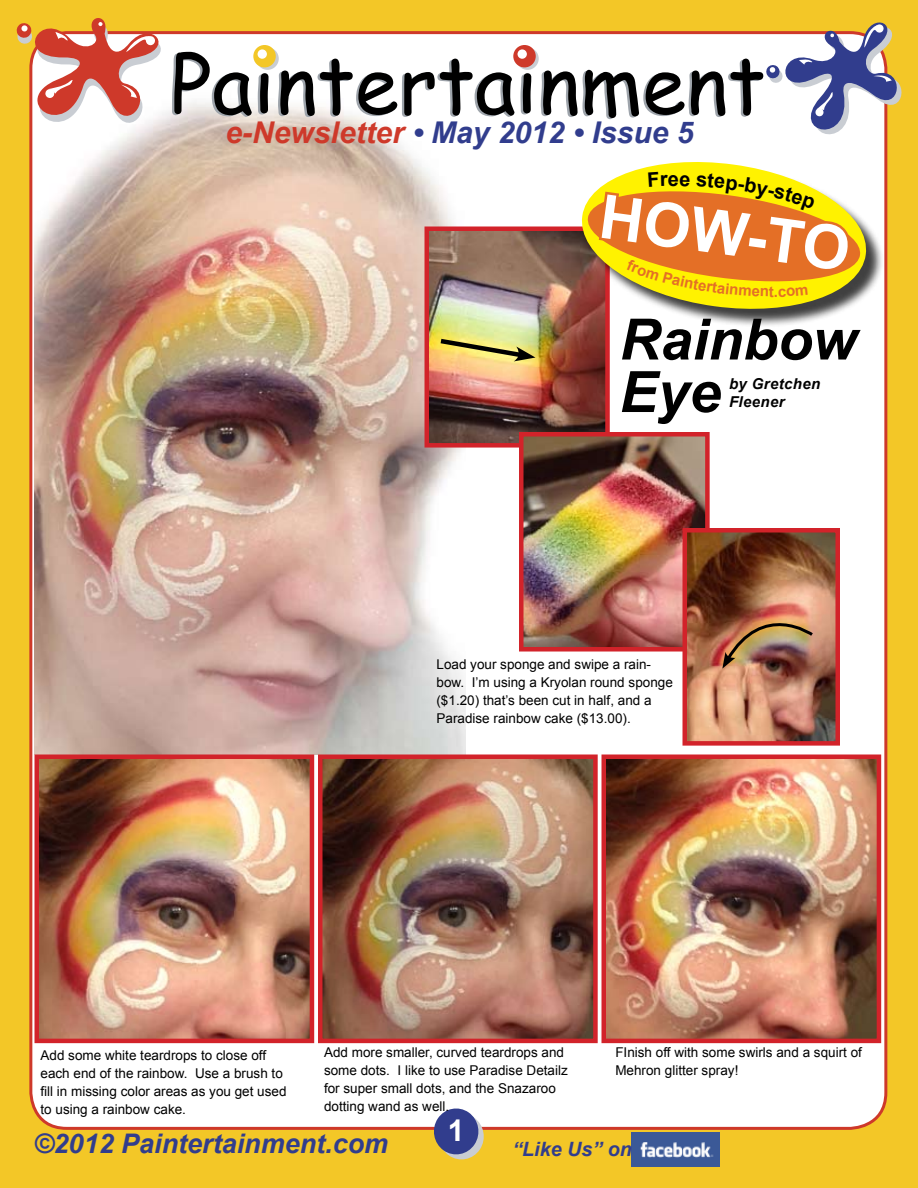
<style>
.page{position:relative;width:918px;height:1188px;background:#f3c727}
.page>*{position:absolute;margin:0;border:0;box-sizing:border-box;transform-origin:0 0}
.t1{font:79.95px "Comic Sans MS";color:#000}
.t2{font:700 61.05px "Arial";color:#fff}
.t3{font:italic 700 57px/52.5px "Arial";color:#000}
.t4{font:italic 700 30px "Arial";color:#313d8d}
.t5{font:700 30px "Arial";color:#fff}
.t6{font:italic 700 27px "Arial";color:#313d8d}
.t7{font:700 20.1px "Arial";color:#000}
.t8{font:italic 700 19.8px "Arial";color:#313d8d}
.t9{font:italic 700 15px/18px "Arial";letter-spacing:.025em;color:#000}
.t10{font:700 15px "Arial";color:#e46f26}
.t11{font:13.5px/18px "Arial";color:#000}
.s1{color:#ce392a}
</style>
<div class="page">
<div style="left:31px;top:33px;width:855px;height:1095px;background:#fff;border-radius:36px"></div>
<svg style="left:765px;top:22px;width:137px;height:129px"></svg>
<svg style="left:431px;top:1108px;width:56px;height:52px"></svg>
<img style="left:34px;top:102px;width:432px;height:653px">
<img style="left:631px;top:1133px;width:89px;height:33px">
<svg style="left:16px;top:18px;width:166px;height:133px"></svg>
<svg style="left:256px;top:47px;width:23px;height:23px"></svg>
<div style="left:253px;top:45px;width:23px;height:22px;background:#f3c727;border-radius:50%"></div>
<div style="left:258px;top:49px;width:9px;height:10px;background:#fff;border-radius:50%"></div>
<svg style="left:516px;top:47px;width:23px;height:23px"></svg>
<div style="left:513px;top:45px;width:23px;height:22px;background:#ce392a;border-radius:50%"></div>
<div style="left:518px;top:49px;width:9px;height:10px;background:#fff;border-radius:50%"></div>
<img style="left:39px;top:759px;width:270px;height:279px">
<div style="left:34px;top:754px;width:280px;height:289px;border:4px solid #d2232a"></div>
<img style="left:323px;top:759px;width:270px;height:279px">
<div style="left:318px;top:754px;width:280px;height:289px;border:4px solid #d2232a"></div>
<img style="left:607px;top:759px;width:269px;height:279px">
<div style="left:602px;top:754px;width:279px;height:289px;border:4px solid #d2232a"></div>
<img style="left:429px;top:231px;width:176px;height:212px">
<div style="left:424px;top:226px;width:186px;height:222px;border:4px solid #d2232a"></div>
<svg style="left:436px;top:336px;width:100px;height:25px;background:#c5ba65"></svg>
<img style="left:524px;top:437px;width:181px;height:210px">
<div style="left:519px;top:432px;width:191px;height:220px;border:4px solid #d2232a"></div>
<img style="left:687px;top:533px;width:148px;height:208px">
<div style="left:682px;top:528px;width:158px;height:218px;border:4px solid #d2232a"></div>
<img style="left:722px;top:600px;width:93px;height:69px">
<div style="left:584px;top:164px;width:334px;height:214px;background:#000;opacity:.75"></div>
<svg style="left:577px;top:162px;width:294px;height:155px"></svg>
<svg style="left:585px;top:172px;width:278px;height:125px;background:#e9a52d"></svg>
<h1 class="t1" style="left:170px;top:25px;width:597px">Paintertainment</h1>
<h3 class="t4" style="left:226px;top:113px;width:469px"><span class="s1">e-Newsletter</span> • May 2012 • Issue 5</h3>
<h3 class="t7" style="left:668px;top:165px;width:13px">e</h3>
<h2 class="t2" style="left:606px;top:176px;width:253px;rotate:8deg">HOW-TO</h2>
<p class="t10" style="left:769px;top:282px;width:7px">t</p>
<h3 class="t3" style="left:620px;top:315px;width:239px">Rainbow<br>Eye</h3>
<p class="t9" style="left:729px;top:375px;width:93px">by Gretchen<br>Fleener</p>
<p class="t11" style="left:436px;top:655px;width:238px">Load your sponge and swipe a rain&shy;bow. I’m using a Kryolan round sponge ($1.20) that’s been cut in half, and a Paradise rainbow cake ($13.00).</p>
<p class="t11" style="left:40px;top:1046px;width:248px">Add some white teardrops to close off each end of the rainbow. Use a brush to fill in missing color areas as you get used to using a rainbow cake.</p>
<p class="t11" style="left:324px;top:1044px;width:245px">Add more smaller, curved teardrops and some dots. I like to use Paradise Detailz for super small dots, and the Snazaroo dotting wand as well.</p>
<p class="t11" style="left:615px;top:1044px;width:248px">FInish off with some swirls and a squirt of<br>Mehron glitter spray!</p>
<h3 class="t6" style="left:34px;top:1126px;width:356px">©2012 Paintertainment.com</h3>
<h3 class="t5" style="left:448px;top:1110px;width:18px">1</h3>
<h3 class="t8" style="left:512px;top:1136px;width:121px">“Like Us” on</h3>
</div>
